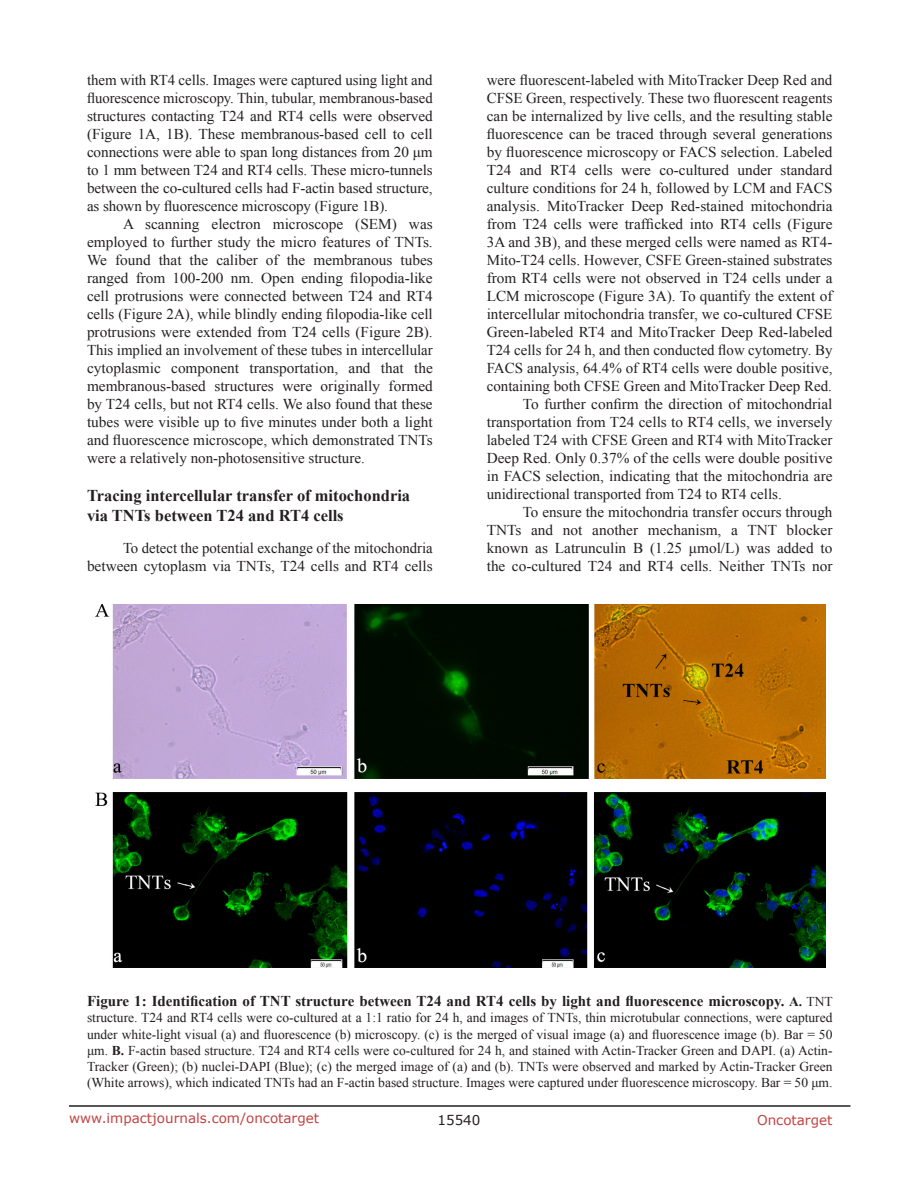
<style>
.page{position:relative;width:918px;height:1188px;background:#fff}
.page>*{position:absolute;margin:0;border:0;box-sizing:border-box;transform-origin:0 0}
.SubHeading{font:700 16.5px/19.8px "Times New Roman";color:#231f20}
.BodyText{font:15px/18px "Times New Roman";color:#231f20;text-align:justify}
.figuretext{font:700 15px "Times New Roman";color:#231f20}
.figuretext-2{font:13.5px/16.2px "Times New Roman";color:#231f20;text-align:justify}
.t1{font:13.5px "Verdana";color:#c24141}
.t2{font:13.5px "Verdana";color:#231f20}
.s1{font-size:13.5px}
.s2{font-weight:400;font-size:13.5px}
.s3{font-weight:700}
</style>
<div class="page">
<hr style="left:69px;top:1105px;width:781px;height:2px;background:#231f20">
<img style="left:96px;top:605px;width:730px;height:363px">
<p class="BodyText" style="left:87px;top:71px;width:347px">them with RT4 cells. Images were captured using light and fluorescence microscopy. Thin, tubular, membranous-based structures contacting T24 and RT4 cells were observed (Figure 1A, 1B). These membranous-based cell to cell connections were able to span long distances from 20 μm to 1 mm between T24 and RT4 cells. These micro-tunnels between the co-cultured cells had F-actin based structure, as shown by fluorescence microscopy (Figure 1B).</p>
<p class="BodyText" style="left:87px;top:215px;width:347px;text-indent:36px">A scanning electron microscope (SEM) was employed to further study the micro features of TNTs.<br>We found that the caliber of the membranous tubes ranged from 100-200 nm. Open ending filopodia-like cell protrusions were connected between T24 and RT4 cells (Figure 2A), while blindly ending filopodia-like cell protrusions were extended from T24 cells (Figure 2B).<br>This implied an involvement of these tubes in intercellular cytoplasmic component transportation, and that the membranous-based structures were originally formed by T24 cells, but not RT4 cells. We also found that these tubes were visible up to five minutes under both a light and fluorescence microscope, which demonstrated TNTs were a relatively non-photosensitive structure.</p>
<p class="SubHeading" style="left:87px;top:485px;width:325px">Tracing intercellular transfer of mitochondria via TNTs between T24 and RT4 cells</p>
<p class="BodyText" style="left:87px;top:538px;width:347px;text-align:right">To detect the potential exchange of the mitochondria between cytoplasm via TNTs, T24 cells and RT4 cells</p>
<p class="BodyText" style="left:487px;top:71px;width:347px">were fluorescent-labeled with MitoTracker Deep Red and CFSE Green, respectively. These two fluorescent reagents can be internalized by live cells, and the resulting stable fluorescence can be traced through several generations by fluorescence microscopy or FACS selection. Labeled T24 and RT4 cells were co-cultured under standard culture conditions for 24 h, followed by LCM and FACS analysis. MitoTracker Deep Red-stained mitochondria from T24 cells were trafficked into RT4 cells (Figure 3A and 3B), and these merged cells were named as RT4- Mito-T24 cells. However, CSFE Green-stained substrates from RT4 cells were not observed in T24 cells under a LCM microscope (Figure 3A). To quantify the extent of intercellular mitochondria transfer, we co-cultured CFSE Green-labeled RT4 and MitoTracker Deep Red-labeled T24 cells for 24 h, and then conducted flow cytometry. By FACS analysis, 64.4% of RT4 cells were double positive, containing both CFSE Green and MitoTracker Deep Red.</p>
<p class="BodyText" style="left:487px;top:395px;width:347px;text-indent:36px">To further confirm the direction of mitochondrial transportation from T24 cells to RT4 cells, we inversely labeled T24 with CFSE Green and RT4 with MitoTracker Deep Red. Only 0.37% of the cells were double positive in FACS selection, indicating that the mitochondria are unidirectional transported from T24 to RT4 cells.</p>
<p class="BodyText" style="left:487px;top:503px;width:347px;text-indent:36px">To ensure the mitochondria transfer occurs through TNTs and not another mechanism, a TNT blocker known as Latrunculin B (1.25 μmol/L) was added to the co-cultured T24 and RT4 cells. Neither TNTs nor</p>
<p class="figuretext" style="left:87px;top:991px;width:747px">Figure 1: Identification of TNT structure between T24 and RT4 cells by light and fluorescence microscopy. <span class="s1">A.</span> <span class="s2">TNT</span></p>
<p class="figuretext-2" style="left:87px;top:1010px;width:747px">structure. T24 and RT4 cells were co-cultured at a 1:1 ratio for 24 h, and images of TNTs, thin microtubular connections, were captured under white-light visual (a) and fluorescence (b) microscopy. (c) is the merged of visual image (a) and fluorescence image (b). Bar = 50 μm. <span class="s3">B.</span> F-actin based structure. T24 and RT4 cells were co-cultured for 24 h, and stained with Actin-Tracker Green and DAPI. (a) Actin-Tracker (Green); (b) nuclei-DAPI (Blue); (c) the merged image of (a) and (b). TNTs were observed and marked by Actin-Tracker Green (White arrows), which indicated TNTs had an F-actin based structure. Images were captured under fluorescence microscopy. Bar = 50 μm.</p>
<p class="t1" style="left:69px;top:1109px;width:252px">www.impactjournals.com/oncotarget</p>
<p class="t2" style="left:438px;top:1111px;width:44px">15540</p>
<p class="t1" style="left:757px;top:1111px;width:77px">Oncotarget</p>
</div>
